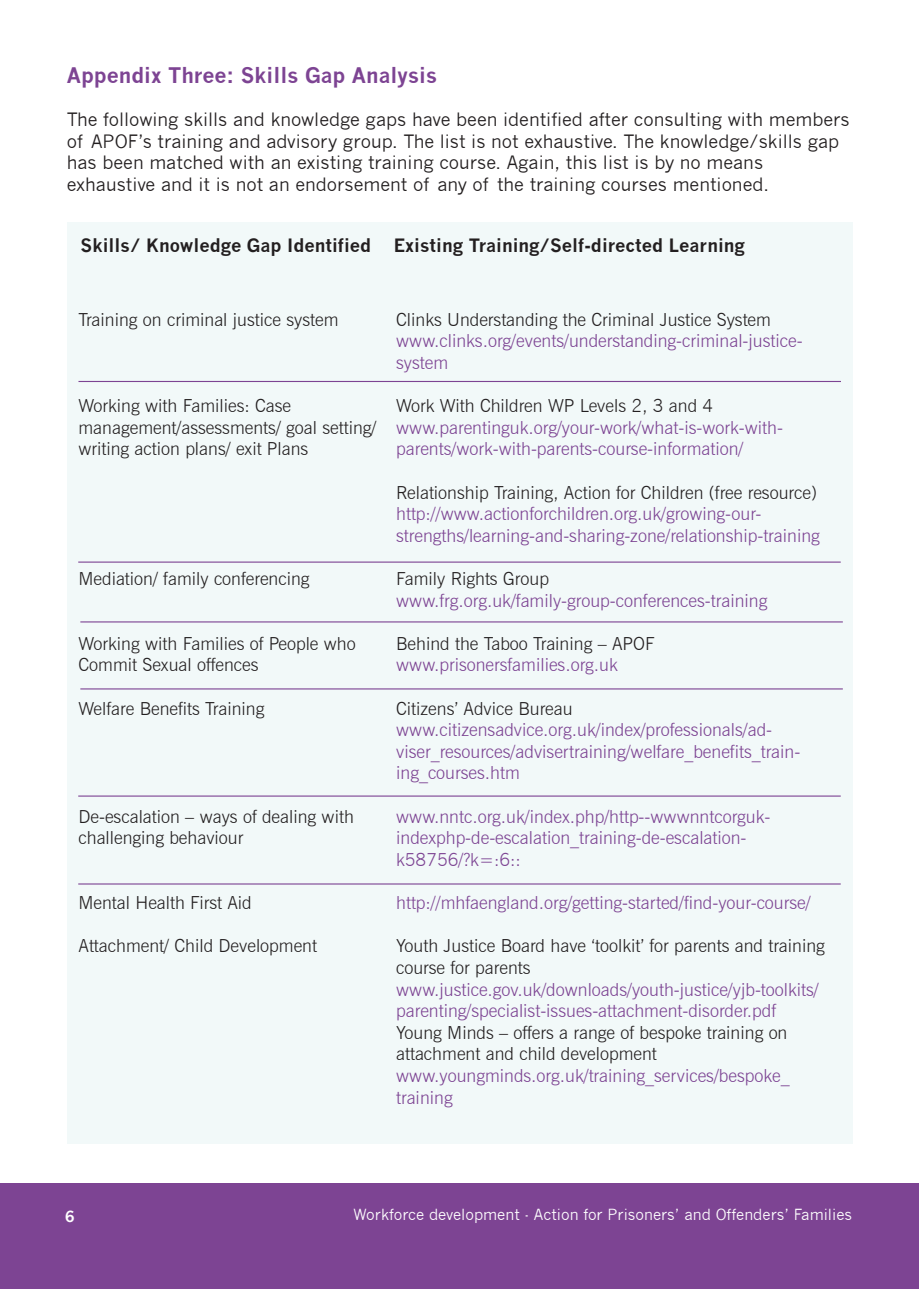
<style>
.page{position:relative;width:919px;height:1289px;background:#fff}
.page>*{position:absolute;margin:0;border:0;box-sizing:border-box;transform-origin:0 0}
.t1{font:700 21px "News Gothic";color:#7d4493}
.t2{font:300 18px/21.6px "News Gothic BT";color:#7d4493}
.t3{font:300 18px/21.6px "News Gothic BT";color:#231f20}
.t4{font:18px/21.6px "News Gothic";color:#231f20}
.t5{font:700 18px "News Gothic";color:#231f20}
.t6{font:15px "News Gothic";color:#fff}
.t7{font:700 15px "News Gothic";color:#fff}
.s1{color:#231f20}
</style>
<div class="page">
<div style="left:67px;top:222px;width:785px;height:921px;background:#f2f9f9"></div>
<div style="left:0;top:1182px;width:918px;height:106px;background:#7d4493"></div>
<hr style="left:78px;top:381px;width:762px;height:1px;background:#7d4493">
<hr style="left:78px;top:561px;width:762px;height:1px;background:#7d4493">
<hr style="left:80px;top:621px;width:762px;height:1px;background:#7d4493">
<hr style="left:80px;top:688px;width:762px;height:1px;background:#7d4493">
<hr style="left:78px;top:795px;width:762px;height:1px;background:#7d4493">
<hr style="left:78px;top:883px;width:762px;height:1px;background:#7d4493">
<p class="t1" style="left:67px;top:62px;width:372px">Appendix Three: Skills Gap Analysis</p>
<p class="t4" style="left:67px;top:109px;width:784px">The following skills and knowledge gaps have been identified after consulting with members of APOF’s training and advisory group. The list is not exhaustive. The knowledge/skills gap has been matched with an existing training course. Again, this list is by no means exhaustive and it is not an endorsement of any of the training courses mentioned.</p>
<p class="t5" style="left:81px;top:235px;width:292px">Skills/ Knowledge Gap Identified</p>
<p class="t5" style="left:394px;top:235px;width:352px">Existing Training/Self-directed Learning</p>
<p class="t3" style="left:78px;top:308px;width:261px">Training on criminal justice system</p>
<p class="t3" style="left:78px;top:395px;width:299px">Working with Families: Case management/assessments/ goal setting/ writing action plans/ exit Plans</p>
<p class="t3" style="left:78px;top:567px;width:232px">Mediation/ family conferencing</p>
<p class="t3" style="left:78px;top:632px;width:279px">Working with Families of People who<br>Commit Sexual offences</p>
<p class="t3" style="left:78px;top:697px;width:187px">Welfare Benefits Training</p>
<p class="t3" style="left:78px;top:805px;width:277px">De-escalation – ways of dealing with challenging behaviour</p>
<p class="t3" style="left:78px;top:891px;width:175px">Mental Health First Aid</p>
<p class="t3" style="left:78px;top:935px;width:240px">Attachment/ Child Development</p>
<p class="t3" style="left:396px;top:308px;width:376px">Clinks Understanding the Criminal Justice System</p>
<p class="t2" style="left:396px;top:330px;width:408px">www.clinks.org/events/understanding-criminal-justice&shy;system</p>
<p class="t2" style="left:396px;top:395px;width:388px"><span class="s1">Work With Children WP Levels 2, 3 and 4 </span>www.parentinguk.org/your-work/what-is-work-with&shy;parents/work-with-parents-course-information/</p>
<p class="t3" style="left:396px;top:481px;width:422px">Relationship Training, Action for Children (free resource)</p>
<p class="t2" style="left:396px;top:503px;width:425px">http://www.actionforchildren.org.uk/growing-our&shy;strengths/learning-and-sharing-zone/relationship-training</p>
<p class="t3" style="left:396px;top:567px;width:154px">Family Rights Group</p>
<p class="t2" style="left:396px;top:589px;width:372px">www.frg.org.uk/family-group-conferences-training</p>
<p class="t3" style="left:396px;top:632px;width:260px">Behind the Taboo Training – APOF</p>
<p class="t2" style="left:396px;top:654px;width:223px">www.prisonersfamilies.org.uk</p>
<p class="t3" style="left:396px;top:697px;width:178px">Citizens’ Advice Bureau</p>
<p class="t2" style="left:396px;top:719px;width:405px">www.citizensadvice.org.uk/index/professionals/ad&shy;viser_resources/advisertraining/welfare_benefits_train&shy;ing_courses.htm</p>
<p class="t2" style="left:396px;top:805px;width:376px">www.nntc.org.uk/index.php/http--wwwnntcorguk&shy;indexphp-de-escalation_training-de-escalation&shy;k58756/?k=:6::</p>
<p class="t2" style="left:396px;top:891px;width:416px">http://mhfaengland.org/getting-started/find-your-course/</p>
<p class="t3" style="left:396px;top:935px;width:430px">Youth Justice Board have ‘toolkit’ for parents and training course for parents</p>
<p class="t2" style="left:396px;top:978px;width:424px">www.justice.gov.uk/downloads/youth-justice/yjb-toolkits/ parenting/specialist-issues-attachment-disorder.pdf</p>
<p class="t3" style="left:396px;top:1021px;width:393px">Young Minds – offers a range of bespoke training on attachment and child development</p>
<p class="t2" style="left:396px;top:1064px;width:395px">www.youngminds.org.uk/training_services/bespoke_ training</p>
<p class="t7" style="left:65px;top:1207px;width:11px">6</p>
<p class="t6" style="left:353px;top:1206px;width:500px">Workforce development - Action for Prisoners’ and Offenders’ Families</p>
</div>
